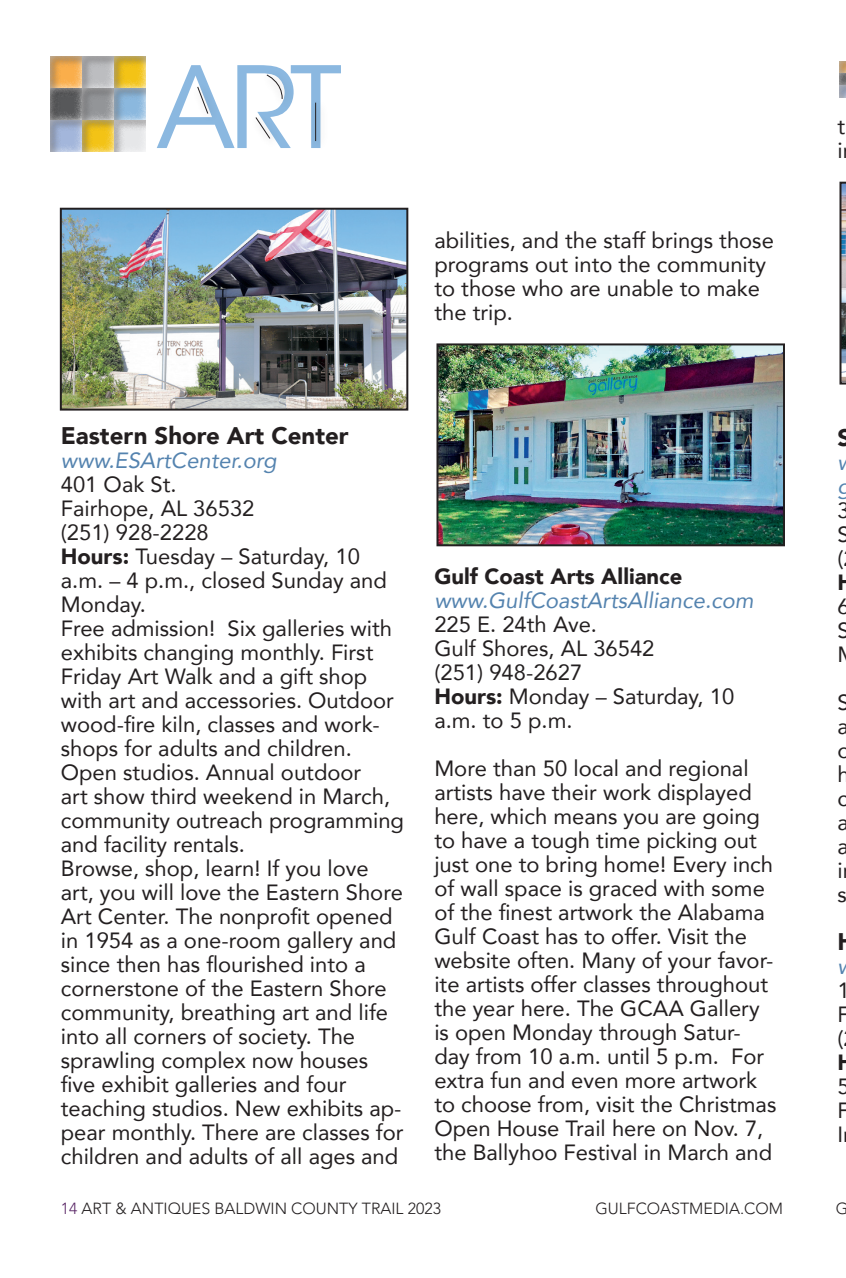
<style>
.page{position:relative;width:846px;height:1278px;background:#fff}
.page>*{position:absolute;margin:0;border:0;box-sizing:border-box;transform-origin:0 0}
.t1{font:112px "ITC Avant Garde Std";color:#8bb8e0}
.Listing_Text{font:900 24px "Avenir";color:#231f20}
.Listing_Text-2{font:22px/24px "Avenir";color:#231f20}
.Listing_Text-3{font:italic 22px "Avenir";color:#5483af}
.Listing_Text-4{font:900 22px/24px "Avenir";color:#231f20}
.t2{font:300 16px "Avenir LT Std";color:#231f20}
.s1{font-weight:900}
.s2{font-weight:400}
.s3{color:#572364}
</style>
<div class="page">
<svg style="left:197px;top:86px;width:12px;height:28px"></svg>
<hr style="left:315px;top:103px;width:1px;height:38px;background:#231f20">
<svg style="left:255px;top:117px;width:16px;height:22px"></svg>
<img style="left:63px;top:211px;width:342px;height:197px">
<div style="left:60px;top:208px;width:348px;height:203px;border:2px solid #231f20"></div>
<img style="left:439px;top:346px;width:343px;height:197px">
<div style="left:436px;top:343px;width:349px;height:203px;border:2px solid #231f20"></div>
<svg style="left:840px;top:182px;width:6px;height:203px"></svg>
<div style="left:47px;top:54px;width:36px;height:36px;background:#231f20;opacity:.3"></div>
<div style="left:47px;top:86px;width:36px;height:36px;background:#231f20;opacity:.3"></div>
<div style="left:79px;top:54px;width:36px;height:36px;background:#231f20;opacity:.3"></div>
<div style="left:79px;top:86px;width:36px;height:36px;background:#231f20;opacity:.3"></div>
<div style="left:111px;top:54px;width:36px;height:36px;background:#231f20;opacity:.3"></div>
<div style="left:111px;top:86px;width:36px;height:36px;background:#231f20;opacity:.3"></div>
<div style="left:47px;top:118px;width:36px;height:36px;background:#231f20;opacity:.3"></div>
<div style="left:79px;top:118px;width:36px;height:36px;background:#231f20;opacity:.3"></div>
<div style="left:111px;top:118px;width:36px;height:36px;background:#231f20;opacity:.3"></div>
<div style="left:836px;top:59px;width:10px;height:16px;background:#231f20;opacity:.3"></div>
<div style="left:836px;top:70px;width:10px;height:16px;background:#231f20;opacity:.3"></div>
<div style="left:836px;top:82px;width:10px;height:16px;background:#231f20;opacity:.3"></div>
<svg style="left:266px;top:74px;width:17px;height:25px"></svg>
<p class="t1" style="left:156px;top:40px;width:187px">ART</p>
<p class="Listing_Text-2" style="left:434px;top:228px;width:341px">abilities, and the staff brings those programs out into the community to those who are unable to make the trip.</p>
<p class="Listing_Text" style="left:61px;top:415px;width:289px">Eastern Shore Art Center</p>
<p class="Listing_Text-3" style="left:61px;top:447px;width:217px">www.ESArtCenter.org</p>
<p class="Listing_Text-2" style="left:61px;top:471px;width:117px">401 Oak St.</p>
<p class="Listing_Text-2" style="left:61px;top:495px;width:195px">Fairhope, AL 36532</p>
<p class="Listing_Text-2" style="left:61px;top:519px;width:149px">(251) 928-2228</p>
<p class="Listing_Text-2" style="left:61px;top:543px;width:328px"><span class="s1">Hours:</span> Tuesday – Saturday, 10 a.m. – 4 p.m., closed Sunday and<br>Monday.</p>
<p class="Listing_Text-2" style="left:61px;top:615px;width:345px">Free admission! Six galleries with exhibits changing monthly. First<br>Friday Art Walk and a gift shop with art and accessories. Outdoor wood-fire kiln, classes and work&shy;shops for adults and children.<br>Open studios. Annual outdoor<br>art show third weekend in March, community outreach programming and facility rentals.</p>
<p class="Listing_Text-2" style="left:61px;top:855px;width:344px">Browse, shop, learn! If you love art, you will love the Eastern Shore Art Center. The nonprofit opened in 1954 as a one-room gallery and since then has flourished into a cornerstone of the Eastern Shore community, breathing art and life into all corners of society. The sprawling complex now houses five exhibit galleries and four teaching studios. New exhibits ap&shy;pear monthly. There are classes for children and adults of all ages and</p>
<p class="Listing_Text-4" style="left:434px;top:564px;width:250px">Gulf Coast Arts Alliance</p>
<p class="Listing_Text-3" style="left:434px;top:587px;width:321px">www.GulfCoastArtsAlliance.com</p>
<p class="Listing_Text-2" style="left:434px;top:612px;width:164px">225 E. 24th Ave.</p>
<p class="Listing_Text-2" style="left:434px;top:636px;width:222px">Gulf Shores, AL 36542</p>
<p class="Listing_Text-2" style="left:434px;top:660px;width:149px">(251) 948-2627</p>
<p class="Listing_Text-2" style="left:434px;top:684px;width:301px"><span class="s1">Hours:</span> Monday – Saturday, 10 a.m. to 5 p.m.</p>
<p class="Listing_Text-2" style="left:434px;top:756px;width:344px">More than 50 local and regional artists have their work displayed here, which means you are going to have a tough time picking out just one to bring home! Every inch of wall space is graced with some of the finest artwork the Alabama<br>Gulf Coast has to offer. Visit the website often. Many of your favor&shy;ite artists offer classes throughout the year here. The GCAA Gallery is open Monday through Satur&shy;day from 10 a.m. until 5 p.m. For extra fun and even more artwork to choose from, visit the Christmas<br>Open House Trail here on Nov. 7, the Ballyhoo Festival in March and</p>
<p class="Listing_Text-2" style="left:837px;top:114px;width:9px">t i</p>
<p class="Listing_Text" style="left:837px;top:417px;width:15px">S</p>
<p class="Listing_Text-3" style="left:837px;top:473px;width:15px">g</p>
<p class="Listing_Text-2" style="left:837px;top:498px;width:14px">3</p>
<p class="Listing_Text-2" style="left:837px;top:522px;width:14px">S</p>
<p class="Listing_Text-2" style="left:837px;top:546px;width:8px">(</p>
<p class="Listing_Text-2" style="left:837px;top:570px;width:18px"><span class="s1">H<br></span>6<br>S</p>
<p class="Listing_Text-2" style="left:837px;top:690px;width:15px">S a o h c a a i s</p>
<p class="Listing_Text-2" style="left:837px;top:978px;width:14px">1</p>
<p class="Listing_Text-2" style="left:837px;top:1002px;width:14px">F</p>
<p class="Listing_Text-2" style="left:837px;top:1026px;width:8px">(</p>
<p class="Listing_Text-4" style="left:837px;top:1050px;width:18px">H<br><span class="s2">5</span></p>
<p class="Listing_Text-2" style="left:837px;top:1098px;width:14px">F</p>
<p class="Listing_Text-2" style="left:837px;top:1122px;width:7px">I</p>
<p class="t2" style="left:61px;top:1199px;width:382px"><span class="s3">14</span> ART &amp; ANTIQUES BALDWIN COUNTY TRAIL 2023</p>
<p class="t2" style="left:595px;top:1199px;width:189px">GULFCOASTMEDIA.COM</p>
<p class="t2" style="left:836px;top:1199px;width:14px">G</p>
</div>
